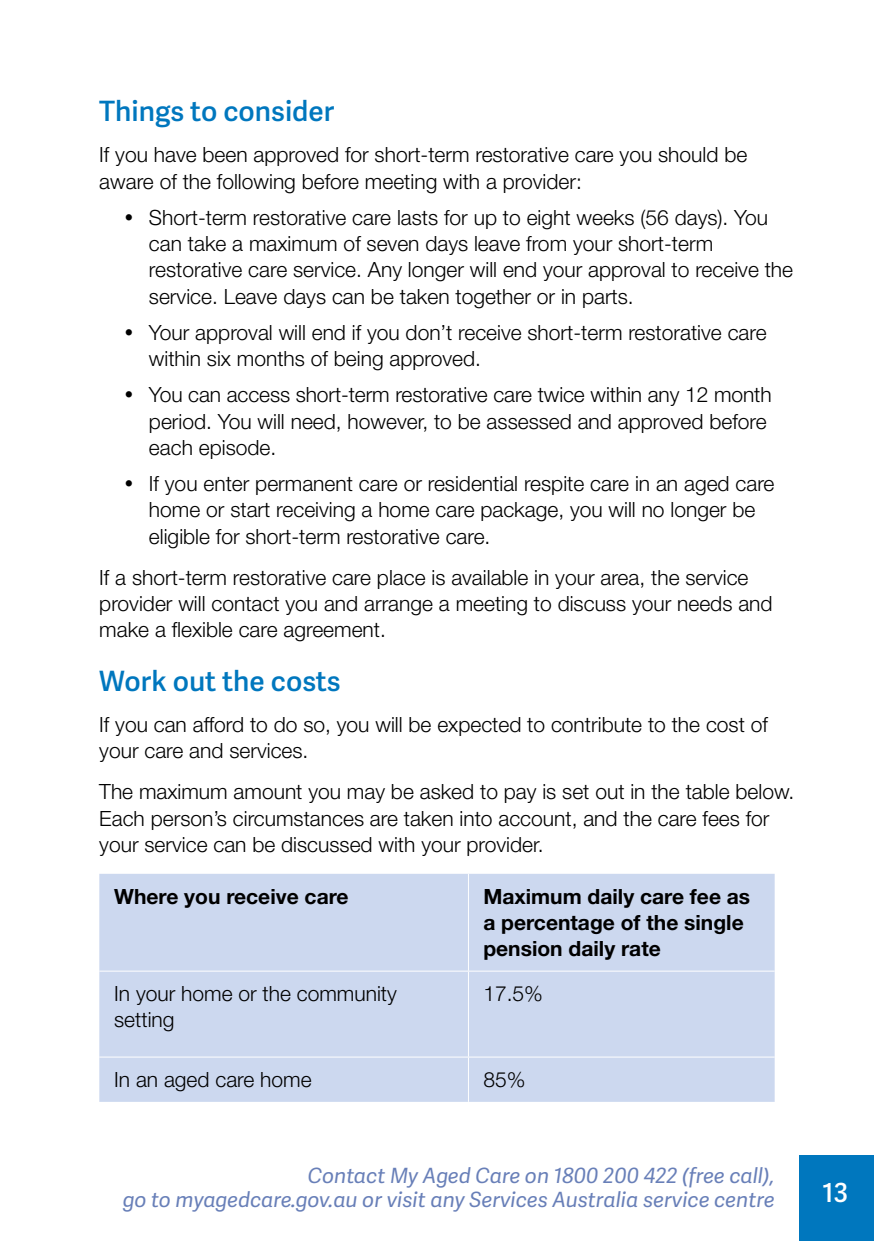
<style>
.page{position:relative;width:874px;height:1241px;background:#fff}
.page>*{position:absolute;margin:0;border:0;box-sizing:border-box;transform-origin:0 0}
.t1{font:600 28px "Adelle Sans";color:#0077be}
.t2{font:600 26.25px "Adelle Sans";color:#fff}
.Body{font:300 21px/26.2px "Helvetica Neue LT Std";color:#000}
.t3{font:italic 21px/24.5px "Adelle Sans";color:#687fb8;text-align:right}
.Body-2{font:700 21px/26.2px "Helvetica Neue LT Std";color:#000}
</style>
<div class="page">
<div style="left:799px;top:1154px;width:74px;height:86px;background:#0077be"></div>
<div style="left:99px;top:874px;width:675px;height:227px;background:#ccd8ef"></div>
<hr style="left:468px;top:873px;width:1px;height:97px;background:#fff">
<hr style="left:99px;top:970px;width:369px;height:1px;background:#fff">
<hr style="left:468px;top:970px;width:306px;height:1px;background:#fff">
<hr style="left:468px;top:971px;width:1px;height:85px;background:#fff">
<hr style="left:99px;top:1056px;width:369px;height:1px;background:#fff">
<hr style="left:468px;top:1056px;width:306px;height:1px;background:#fff">
<hr style="left:468px;top:1057px;width:1px;height:44px;background:#fff">
<h2 class="t1" style="left:99px;top:95px;width:236px">Things to consider</h2>
<p class="Body" style="left:99px;top:141px;width:649px">If you have been approved for short-term restorative care you should be aware of the following before meeting with a provider:</p>
<p class="Body" style="left:149px;top:204px;width:645px">Short-term restorative care lasts for up to eight weeks (56 days). You can take a maximum of seven days leave from your short-term restorative care service. Any longer will end your approval to receive the service. Leave days can be taken together or in parts.</p>
<p class="Body" style="left:149px;top:319px;width:619px">Your approval will end if you don’t receive short-term restorative care within six months of being approved.</p>
<p class="Body" style="left:149px;top:381px;width:623px">You can access short-term restorative care twice within any 12 month period. You will need, however, to be assessed and approved before each episode.</p>
<p class="Body" style="left:149px;top:470px;width:626px">If you enter permanent care or residential respite care in an aged care home or start receiving a home care package, you will no longer be eligible for short-term restorative care.</p>
<p class="Body" style="left:99px;top:563px;width:674px">If a short-term restorative care place is available in your area, the service provider will contact you and arrange a meeting to discuss your needs and make a flexible care agreement.</p>
<h2 class="t1" style="left:99px;top:664px;width:243px">Work out the costs</h2>
<p class="Body" style="left:99px;top:710px;width:669px">If you can afford to do so, you will be expected to contribute to the cost of your care and services.</p>
<p class="Body" style="left:99px;top:778px;width:696px">The maximum amount you may be asked to pay is set out in the table below.<br>Each person’s circumstances are taken into account, and the care fees for your service can be discussed with your provider.</p>
<p class="Body-2" style="left:114px;top:882px;width:236px">Where you receive care</p>
<p class="Body-2" style="left:483px;top:882px;width:268px">Maximum daily care fee as a percentage of the single pension daily rate</p>
<p class="Body" style="left:114px;top:979px;width:284px">In your home or the community setting</p>
<p class="Body" style="left:483px;top:979px;width:61px">17.5%</p>
<p class="Body" style="left:114px;top:1065px;width:199px">In an aged care home</p>
<p class="Body" style="left:483px;top:1065px;width:44px">85%</p>
<p class="t3" style="left:123px;top:1163px;width:653px">Contact My Aged Care on 1800 200 422 (free call),<br>go to myagedcare.gov.au or visit any Services Australia service centre</p>
<p class="t2" style="left:822px;top:1177px;width:27px">13</p>
</div>
